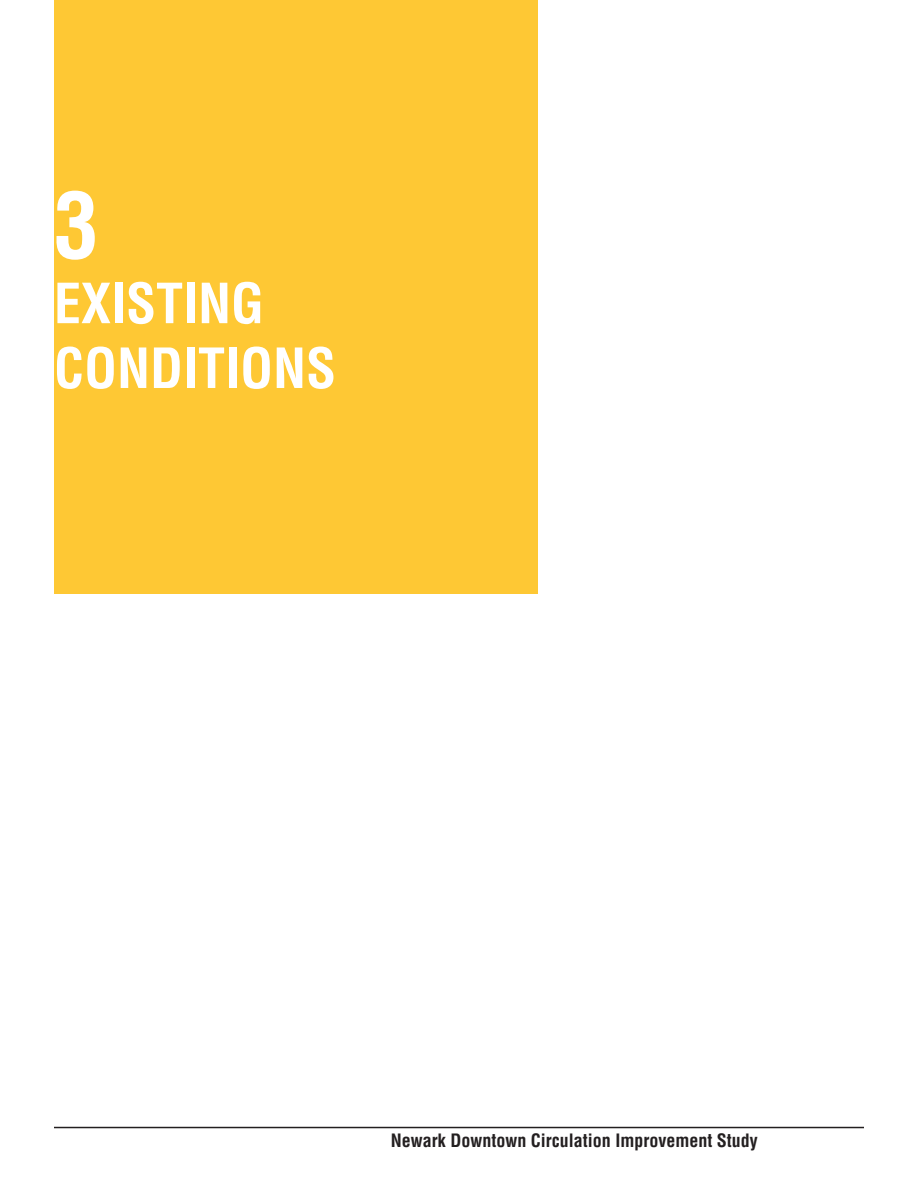
<style>
.page{position:relative;width:918px;height:1188px;background:#fff}
.page>*{position:absolute;margin:0;border:0;box-sizing:border-box;transform-origin:0 0}
.t1{font:700 condensed 90px "Helvetica LT Std";color:#fff}
.t2{font:700 condensed 54px "Helvetica LT Std";color:#fff}
.t3{font:700 condensed 18px "Helvetica LT Std";color:#231f20}
</style>
<div class="page">
<hr style="left:54px;top:1127px;width:810px;height:1px;background:#231f20">
<div style="left:54px;top:0;width:483px;height:594px;background:#fec834"></div>
<p class="t1" style="left:54px;top:169px;width:46px">3</p>
<p class="t2" style="left:54px;top:270px;width:212px">EXISTING</p>
<p class="t2" style="left:54px;top:334px;width:284px">CONDITIONS</p>
<p class="t3" style="left:391px;top:1129px;width:369px">Newark Downtown Circulation Improvement Study</p>
</div>
